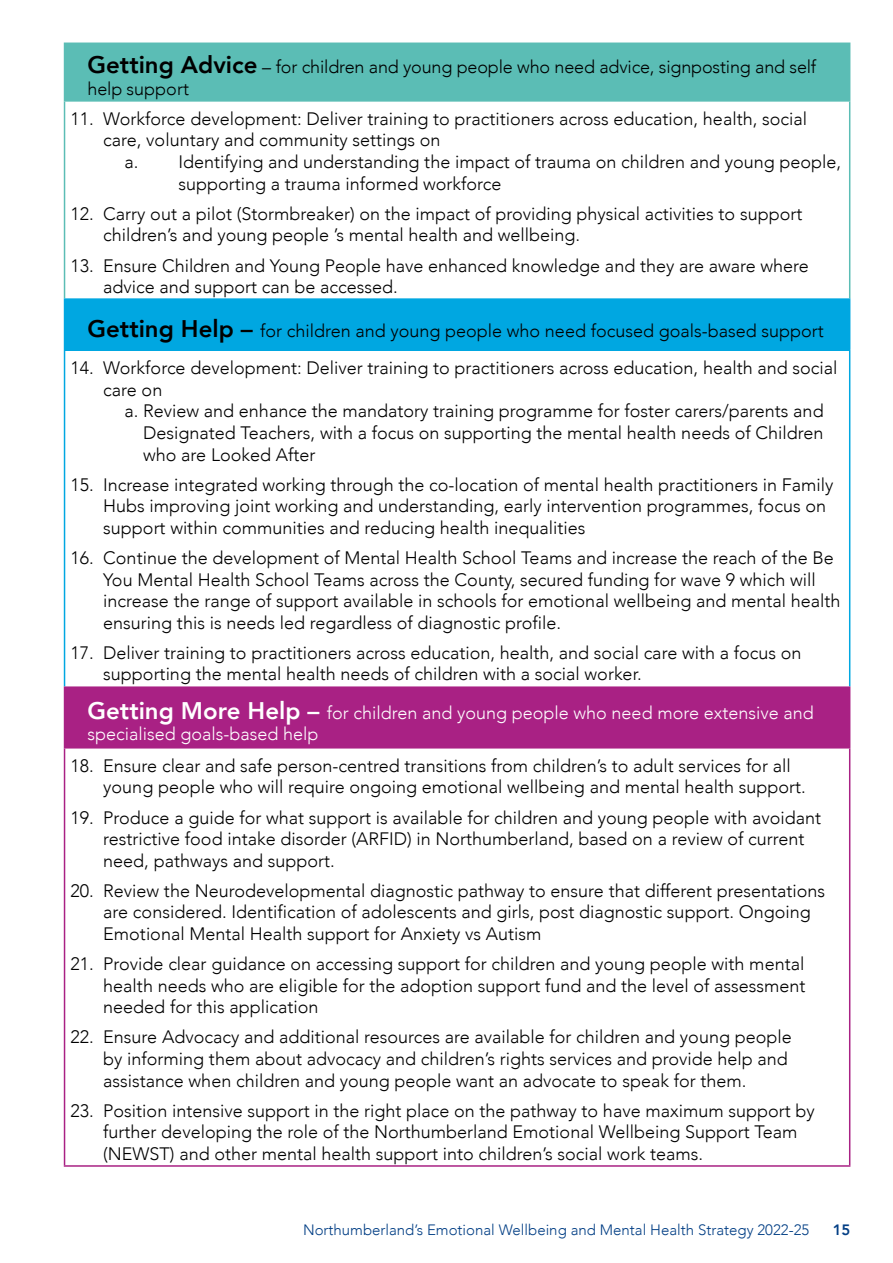
<style>
.page{position:relative;width:893px;height:1263px;background:#fff}
.page>*{position:absolute;margin:0;border:0;box-sizing:border-box;transform-origin:0 0}
.t1{font:300 18px/21.6px "Avenir";color:#000}
.t2{font:300 18px/21.6px "Avenir";color:#fff}
.t3{font:300 15px "Avenir";color:#033f85}
.t4{font:800 15px "Avenir";color:#033f85}
.s1{font-weight:800;font-size:24px}
</style>
<div class="page">
<div style="left:65px;top:43px;width:785px;height:58px;background:#5bbdb5"></div>
<div style="left:65px;top:299px;width:785px;height:51px;background:#00a7e1"></div>
<div style="left:65px;top:687px;width:785px;height:61px;background:#a92184"></div>
<hr style="left:64px;top:43px;width:786px;height:1px;background:#5bbdb5">
<hr style="left:64px;top:44px;width:1px;height:56px;background:#5bbdb5">
<hr style="left:64px;top:100px;width:786px;height:2px;background:#5bbdb5">
<hr style="left:64px;top:102px;width:1px;height:196px;background:#5bbdb5">
<hr style="left:849px;top:102px;width:1px;height:196px;background:#5bbdb5">
<hr style="left:64px;top:300px;width:1px;height:49px;background:#00a7e1">
<hr style="left:64px;top:349px;width:786px;height:2px;background:#00a7e1">
<hr style="left:64px;top:351px;width:1px;height:335px;background:#00a7e1">
<hr style="left:849px;top:351px;width:1px;height:335px;background:#00a7e1">
<hr style="left:64px;top:686px;width:786px;height:2px;background:#a92184">
<hr style="left:64px;top:688px;width:1px;height:59px;background:#a92184">
<hr style="left:64px;top:748px;width:1px;height:417px;background:#a92184">
<hr style="left:849px;top:748px;width:1px;height:417px;background:#a92184">
<hr style="left:64px;top:747px;width:786px;height:1px;background:#a92184">
<hr style="left:64px;top:1165px;width:786px;height:2px;background:#a92184">
<hr style="left:64px;top:298px;width:786px;height:2px;background:#00a7e1">
<p class="t1" style="left:88px;top:56px;width:730px"><span class="s1">Getting Advice</span> – for children and young people who need advice, signposting and self help support</p>
<p class="t1" style="left:103px;top:108px;width:705px;text-indent:-33px">11. Workforce development: Deliver training to practitioners across education, health, social care, voluntary and community settings on</p>
<p class="t1" style="left:179px;top:151px;width:664px;text-indent:-54px">a. Identifying and understanding the impact of trauma on children and young people, supporting a trauma informed workforce</p>
<p class="t1" style="left:103px;top:203px;width:701px;text-indent:-33px">12. Carry out a pilot (Stormbreaker) on the impact of providing physical activities to support children’s and young people ’s mental health and wellbeing.</p>
<p class="t1" style="left:103px;top:254px;width:707px;text-indent:-33px">13. Ensure Children and Young People have enhanced knowledge and they are aware where advice and support can be accessed.</p>
<p class="t1" style="left:88px;top:320px;width:738px"><span class="s1">Getting Help –</span> for children and young people who need focused goals-based support</p>
<p class="t1" style="left:103px;top:357px;width:736px;text-indent:-33px">14. Workforce development: Deliver training to practitioners across education, health and social care on</p>
<p class="t1" style="left:143px;top:400px;width:682px;text-align:justify;text-indent:-19px">a. Review and enhance the mandatory training programme for foster carers/parents and Designated Teachers, with a focus on supporting the mental health needs of Children who are Looked After</p>
<p class="t1" style="left:103px;top:474px;width:732px;text-indent:-33px">15. Increase integrated working through the co-location of mental health practitioners in Family<br>Hubs improving joint working and understanding, early intervention programmes, focus on support within communities and reducing health inequalities</p>
<p class="t1" style="left:103px;top:547px;width:739px;text-indent:-33px">16. Continue the development of Mental Health School Teams and increase the reach of the Be You Mental Health School Teams across the County, secured funding for wave 9 which will increase the range of support available in schools for emotional wellbeing and mental health ensuring this is needs led regardless of diagnostic profile.</p>
<p class="t1" style="left:103px;top:642px;width:700px;text-indent:-33px">17. Deliver training to practitioners across education, health, and social care with a focus on supporting the mental health needs of children with a social worker.</p>
<p class="t2" style="left:88px;top:702px;width:728px"><span class="s1">Getting More Help –</span> for children and young people who need more extensive and specialised goals-based help</p>
<p class="t1" style="left:103px;top:755px;width:704px;text-indent:-33px">18. Ensure clear and safe person-centred transitions from children’s to adult services for all young people who will require ongoing emotional wellbeing and mental health support.</p>
<p class="t1" style="left:103px;top:806px;width:719px;text-indent:-33px">19. Produce a guide for what support is available for children and young people with avoidant restrictive food intake disorder (ARFID) in Northumberland, based on a review of current need, pathways and support.</p>
<p class="t1" style="left:103px;top:880px;width:723px;text-indent:-33px">20. Review the Neurodevelopmental diagnostic pathway to ensure that different presentations are considered. Identification of adolescents and girls, post diagnostic support. Ongoing<br>Emotional Mental Health support for Anxiety vs Autism</p>
<p class="t1" style="left:103px;top:953px;width:704px;text-align:justify;text-indent:-33px">21. Provide clear guidance on accessing support for children and young people with mental health needs who are eligible for the adoption support fund and the level of assessment needed for this application</p>
<p class="t1" style="left:103px;top:1026px;width:690px;text-indent:-33px">22. Ensure Advocacy and additional resources are available for children and young people by informing them about advocacy and children’s rights services and provide help and assistance when children and young people want an advocate to speak for them.</p>
<p class="t1" style="left:103px;top:1100px;width:713px;text-indent:-33px">23. Position intensive support in the right place on the pathway to have maximum support by further developing the role of the Northumberland Emotional Wellbeing Support Team (NEWST) and other mental health support into children’s social work teams.</p>
<p class="t3" style="left:303px;top:1221px;width:508px">Northumberland’s Emotional Wellbeing and Mental Health Strategy 2022-25</p>
<p class="t4" style="left:833px;top:1218px;width:19px">15</p>
</div>
